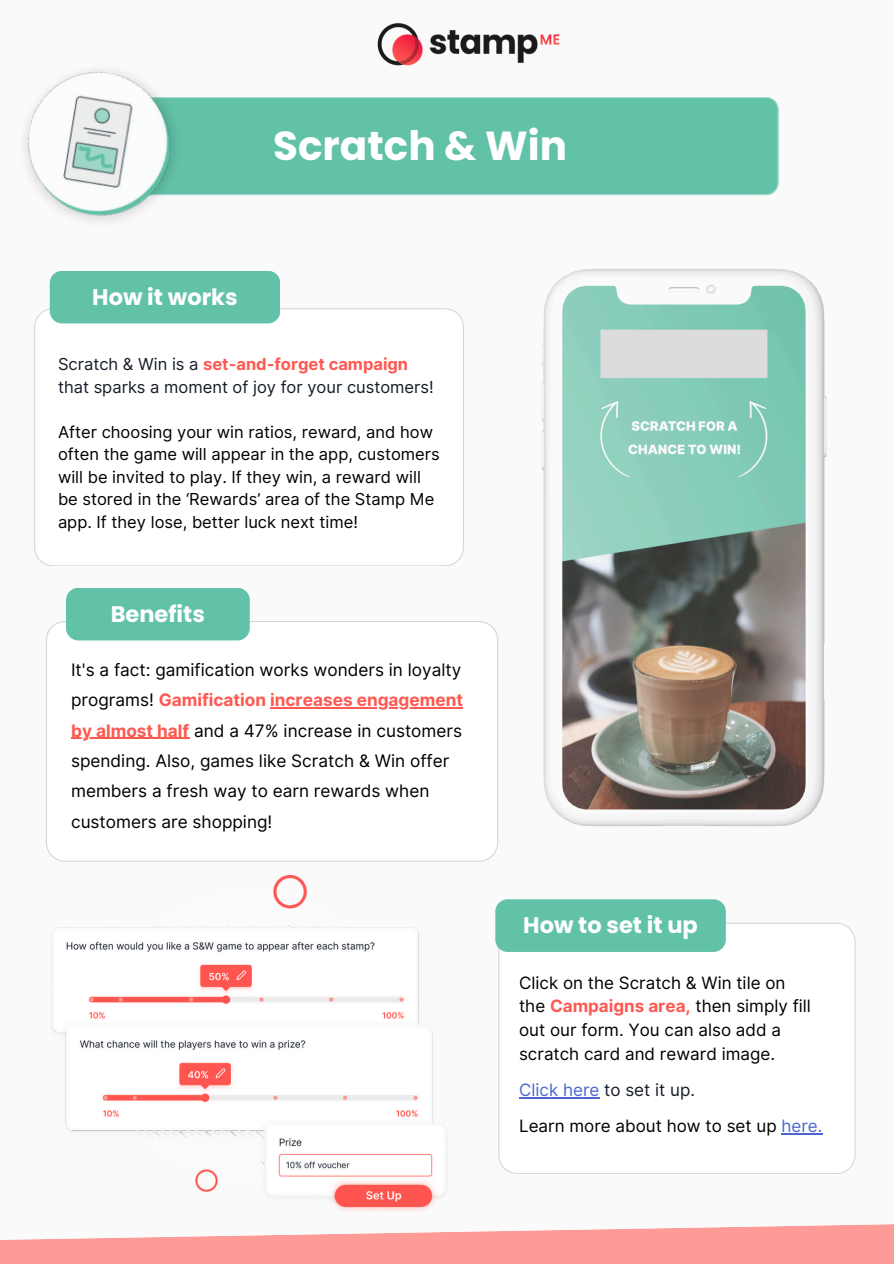
<style>
.page{position:relative;width:894px;height:1264px;background:#fff}
.page>*{position:absolute;margin:0;border:0;box-sizing:border-box;transform-origin:0 0}
.t1{font:700 40.5px "Poppins";color:#fff}
.t2{font:700 22.5px "Poppins";color:#fff}
.t3{font:17.25px/30.3px "Inter";color:#000}
.t4{font:16.95px/23.7px "Inter";color:#000}
.t5{font:16.5px/22.5px "Inter";color:#000}
.t6{font:16.5px/22.5px "Inter";color:#151c28}
.s1{font-weight:700;color:#ff5851}
.s2{color:#4b67ce}
.s3{color:#151c28}
</style>
<div class="page">
<div style="left:0;top:0;width:893px;height:1263px;background:#fafafa"></div>
<img style="left:377px;top:23px;width:182px;height:43px">
<svg style="left:0;top:1224px;width:893px;height:39px"></svg>
<div style="left:223px;top:97px;width:555px;height:98px;background:#62c2a8"></div>
<svg style="left:46px;top:621px;width:452px;height:240px"></svg>
<div style="left:66px;top:588px;width:184px;height:52px;background:#62c2a8;border-radius:12px"></div>
<hr style="left:270px;top:707px;width:193px;height:1px;background:#ff5851">
<hr style="left:71px;top:737px;width:118px;height:2px;background:#ff5851">
<svg style="left:34px;top:308px;width:430px;height:258px"></svg>
<div style="left:50px;top:271px;width:230px;height:52px;background:#62c2a8;border-radius:12px"></div>
<svg style="left:498px;top:922px;width:356px;height:251px"></svg>
<div style="left:495px;top:899px;width:230px;height:52px;background:#62c2a8;border-radius:12px"></div>
<img style="left:51px;top:876px;width:396px;height:335px">
<img style="left:25px;top:70px;width:198px;height:152px">
<img style="left:541px;top:269px;width:286px;height:557px">
<hr style="left:519px;top:1096px;width:80px;height:2px;background:#4b67ce">
<hr style="left:781px;top:1133px;width:41px;height:1px;background:#4b67ce">
<p class="t1" style="left:273px;top:117px;width:295px">Scratch &amp; Win</p>
<p class="t2" style="left:92px;top:281px;width:147px">How it works</p>
<p class="t6" style="left:58px;top:353px;width:377px">Scratch &amp; Win is a <span class="s1">set-and-forget campaign </span>that sparks a moment of joy for your customers!</p>
<h2 class="t5" style="left:58px;top:420px;width:383px">After choosing your win ratios, reward, and how often the game will appear in the app, customers will be invited to play. If they win, a reward will be stored in the ‘Rewards’ area of the Stamp Me app. If they lose, better luck next time!</h2>
<h1 class="t2" style="left:111px;top:598px;width:96px">Benefits</h1>
<p class="t3" style="left:71px;top:654px;width:393px">It's a fact: gamification works wonders in loyalty programs! <span class="s1">Gamification increases engagement</span></p>
<p class="t3" style="left:71px;top:715px;width:392px"><span class="s1">by almost half</span> and a 47% increase in customers spending. Also, games like Scratch &amp; Win offer members a fresh way to earn rewards when customers are shopping!</p>
<p class="t2" style="left:523px;top:909px;width:176px">How to set it up</p>
<h2 class="t4" style="left:519px;top:970px;width:293px">Click on the Scratch &amp; Win tile on the <span class="s1">Campaigns area,</span> then simply fill out our form. You can also add a scratch card and reward image.</h2>
<p class="t4" style="left:519px;top:1071px;width:305px;line-height:36.3px"><span class="s2">Click here</span> <span class="s3">to set it up.<br></span>Learn more about how to set up <span class="s2">here.</span></p>
</div>
